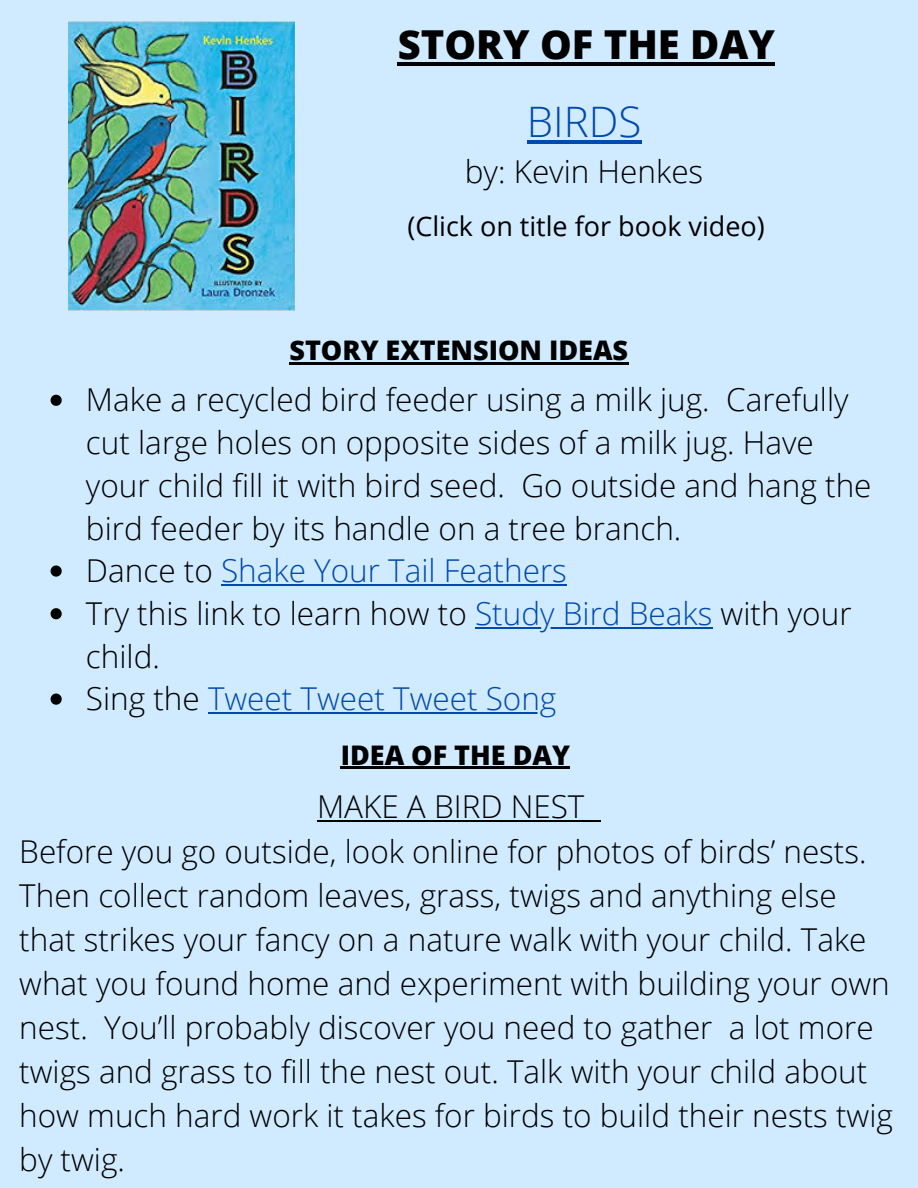
<style>
.page{position:relative;width:918px;height:1188px;background:#d0eaff}
.page>*{position:absolute;margin:0;border:0;box-sizing:border-box;transform-origin:0 0}
.t1{font:300 42px "Open Sans";color:#004aad}
.t2{font:800 39.9px "Open Sans";color:#000}
.t3{font:300 31.5px/44.1px "Open Sans";color:#000}
.t4{font:800 27px "Open Sans";color:#000}
.t5{font:27px "Open Sans";color:#000}
.s1{color:#004aad}
</style>
<div class="page">
<img style="left:68px;top:21px;width:226px;height:289px">
<svg style="left:51px;top:395px;width:11px;height:11px"></svg>
<svg style="left:51px;top:565px;width:11px;height:12px"></svg>
<hr style="left:221px;top:584px;width:346px;height:2px;background:#004aad">
<svg style="left:51px;top:608px;width:11px;height:11px"></svg>
<hr style="left:475px;top:627px;width:237px;height:2px;background:#004aad">
<svg style="left:51px;top:694px;width:11px;height:11px"></svg>
<hr style="left:208px;top:712px;width:348px;height:2px;background:#004aad">
<hr style="left:398px;top:62px;width:377px;height:4px;background:#000">
<hr style="left:289px;top:362px;width:340px;height:2px;background:#000">
<hr style="left:341px;top:767px;width:229px;height:2px;background:#000">
<hr style="left:527px;top:140px;width:114px;height:4px;background:#004aad">
<hr style="left:317px;top:820px;width:284px;height:2px;background:#000">
<p class="t2" style="left:398px;top:17px;width:379px">STORY OF THE DAY</p>
<h1 class="t1" style="left:527px;top:92px;width:116px">BIRDS</h1>
<p class="t3" style="left:465px;top:149px;width:240px">by: Kevin Henkes</p>
<p class="t5" style="left:408px;top:207px;width:359px">(Click on title for book video)</p>
<p class="t4" style="left:289px;top:331px;width:340px">STORY EXTENSION IDEAS</p>
<p class="t3" style="left:86px;top:378px;width:787px;line-height:42.8px">Make a recycled bird feeder using a milk jug. Carefully cut large holes on opposite sides of a milk jug. Have your child fill it with bird seed. Go outside and hang the bird feeder by its handle on a tree branch.<br>Dance to <span class="s1">Shake Your Tail Feathers<br></span>Try this link to learn how to <span class="s1">Study Bird Beaks</span> with your child.<br>Sing the <span class="s1">Tweet Tweet Tweet Song</span></p>
<p class="t4" style="left:341px;top:736px;width:231px">IDEA OF THE DAY</p>
<p class="t3" style="left:19px;top:784px;width:875px;text-indent:298px">MAKE A BIRD NEST<br>Before you go outside, look online for photos of birds’ nests.<br>Then collect random leaves, grass, twigs and anything else that strikes your fancy on a nature walk with your child. Take what you found home and experiment with building your own nest. You’ll probably discover you need to gather a lot more twigs and grass to fill the nest out. Talk with your child about how much hard work it takes for birds to build their nests twig by twig.</p>
</div>
